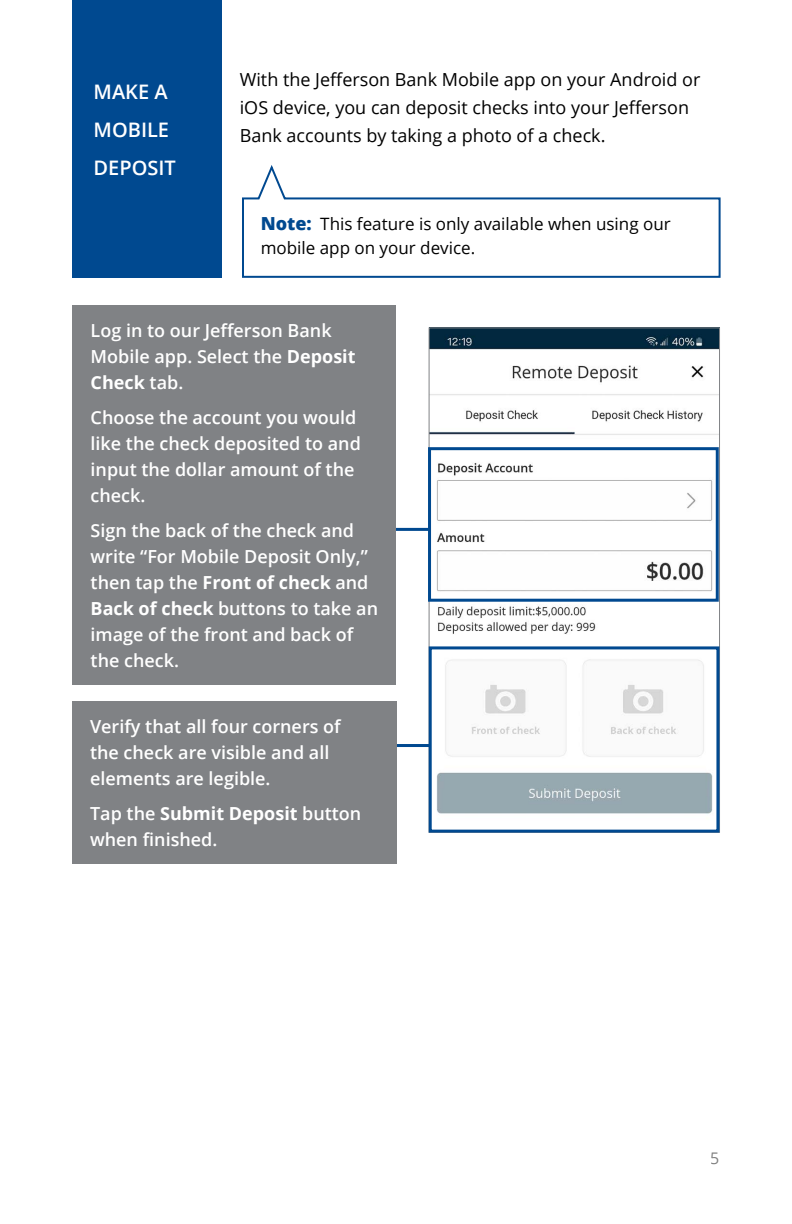
<style>
.page{position:relative;width:792px;height:1224px;background:#fff}
.page>*{position:absolute;margin:0;border:0;box-sizing:border-box;transform-origin:0 0}
.t1{font:600 20px/38px "Open Sans";color:#fff}
.t2{font:600 18px/26px "Open Sans";color:#fff}
.t3{font:18px/28px "Open Sans";color:#000}
.t4{font:17px/24px "Open Sans";color:#000}
.t5{font:16px "Open Sans";color:#000}
.s1{font-weight:800;font-size:18px;color:#004990}
.s2{font-weight:700}
</style>
<div class="page">
<div style="left:72px;top:0;width:150px;height:278px;background:#004990"></div>
<img style="left:431px;top:330px;width:287px;height:484px">
<div style="left:428px;top:447px;width:291px;height:155px;border:3px solid #004990"></div>
<hr style="left:372px;top:528px;width:56px;height:3px;background:#004990">
<div style="left:429px;top:646px;width:290px;height:187px;border:3px solid #004990"></div>
<hr style="left:372px;top:744px;width:57px;height:3px;background:#004990">
<svg style="left:242px;top:165px;width:479px;height:113px"></svg>
<div style="left:73px;top:306px;width:323px;height:379px;background:#808285"></div>
<div style="left:72px;top:701px;width:325px;height:163px;background:#808285"></div>
<p class="t1" style="left:94px;top:73px;width:84px">MAKE A<br>MOBILE<br>DEPOSIT</p>
<p class="t3" style="left:240px;top:65px;width:462px">With the Jefferson Bank Mobile app on your Android or iOS device, you can deposit checks into your Jefferson<br>Bank accounts by taking a photo of a check.</p>
<p class="t4" style="left:261px;top:211px;width:412px"><span class="s1">Note:</span> This feature is only available when using our mobile app on your device.</p>
<p class="t2" style="left:91px;top:317px;width:267px">Log in to our Jefferson Bank<br>Mobile app. Select the <span class="s2">Deposit<br>Check</span> tab.</p>
<p class="t2" style="left:91px;top:404px;width:272px">Choose the account you would like the check deposited to and input the dollar amount of the check.</p>
<p class="t2" style="left:91px;top:517px;width:289px">Sign the back of the check and write “For Mobile Deposit Only,” then tap the <span class="s2">Front of check</span> and<br><span class="s2">Back of check</span> buttons to take an image of the front and back of the check.</p>
<p class="t2" style="left:90px;top:713px;width:252px">Verify that all four corners of the check are visible and all elements are legible.</p>
<p class="t2" style="left:90px;top:800px;width:273px">Tap the <span class="s2">Submit Deposit</span> button when finished.</p>
<p class="t5" style="left:711px;top:1147px;width:11px">5</p>
</div>
